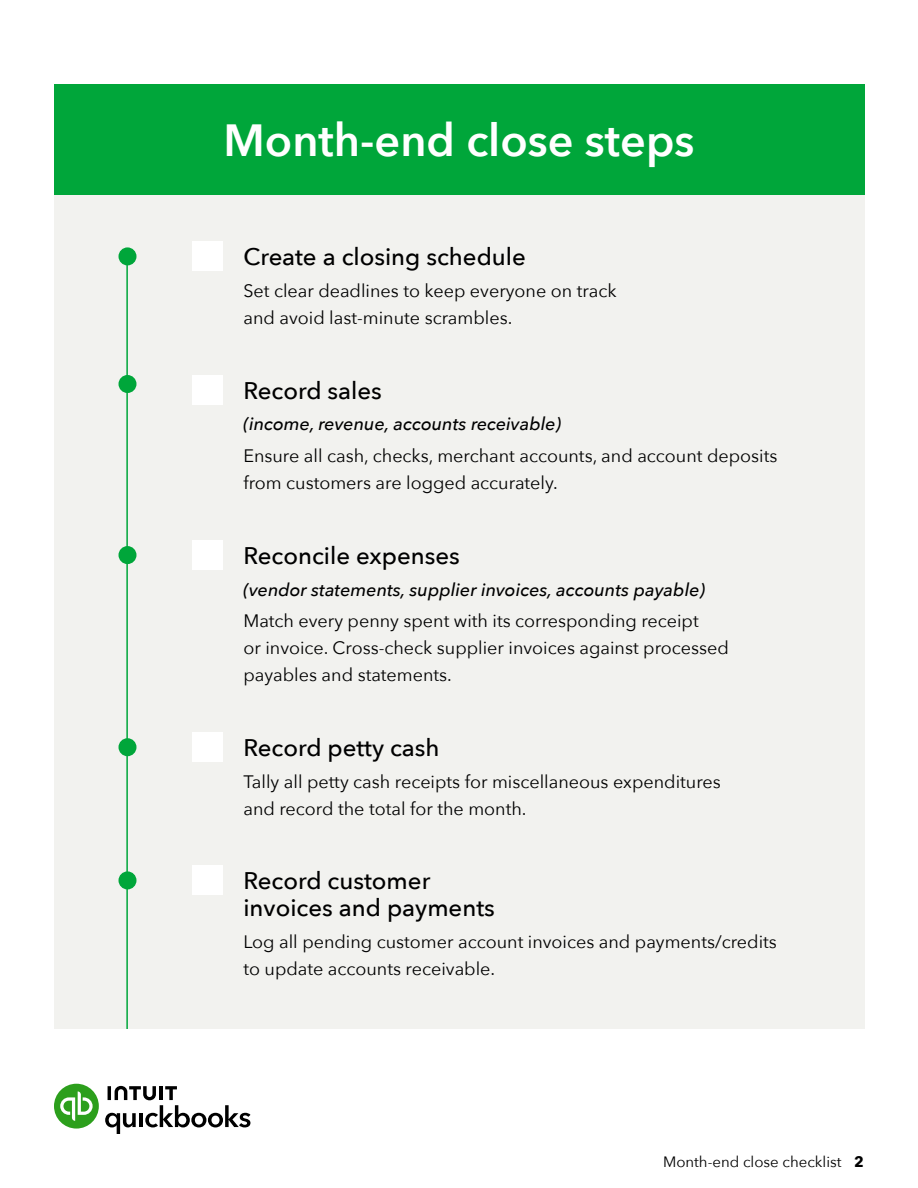
<style>
.page{position:relative;width:918px;height:1188px;background:#fff}
.page>*{position:absolute;margin:0;border:0;box-sizing:border-box;transform-origin:0 0}
.t1{font:600 45px "Avenir Next";color:#fff}
.t2{font:500 24px/27px "Avenir Next";color:#000}
.t3{font:18px/27px "Avenir Next";color:#000}
.t4{font:italic 500 18px "Avenir Next";color:#000}
.t5{font:15px "Avenir Next";color:#000}
.s1{font-weight:700}
</style>
<div class="page">
<div style="left:54px;top:195px;width:810px;height:834px;background:#f2f2ef"></div>
<div style="left:54px;top:1084px;width:45px;height:45px;background:#2c9f1c;border-radius:50%"></div>
<svg style="left:60px;top:1091px;width:33px;height:30px"></svg>
<svg style="left:105px;top:1086px;width:145px;height:48px"></svg>
<div style="left:54px;top:84px;width:810px;height:111px;background:#00a63a"></div>
<hr style="left:126px;top:256px;width:2px;height:773px;background:#00a63a">
<div style="left:119px;top:247px;width:18px;height:18px;background:#00a63a;border-radius:50%"></div>
<div style="left:119px;top:375px;width:18px;height:18px;background:#00a63a;border-radius:50%"></div>
<div style="left:119px;top:546px;width:18px;height:18px;background:#00a63a;border-radius:50%"></div>
<div style="left:119px;top:738px;width:18px;height:18px;background:#00a63a;border-radius:50%"></div>
<div style="left:119px;top:871px;width:18px;height:18px;background:#00a63a;border-radius:50%"></div>
<div style="left:192px;top:241px;width:30px;height:30px;background:#fff"></div>
<div style="left:192px;top:375px;width:30px;height:30px;background:#fff"></div>
<div style="left:192px;top:540px;width:30px;height:30px;background:#fff"></div>
<div style="left:192px;top:732px;width:30px;height:30px;background:#fff"></div>
<div style="left:192px;top:865px;width:30px;height:30px;background:#fff"></div>
<h1 class="t1" style="left:224px;top:122px;width:472px">Month-end close steps</h1>
<h2 class="t2" style="left:243px;top:246px;width:284px">Create a closing schedule</h2>
<p class="t3" style="left:243px;top:279px;width:375px">Set clear deadlines to keep everyone on track and avoid last-minute scrambles.</p>
<h2 class="t2" style="left:243px;top:379px;width:140px">Record sales</h2>
<p class="t4" style="left:243px;top:417px;width:319px">(income, revenue, accounts receivable)</p>
<p class="t3" style="left:243px;top:444px;width:536px">Ensure all cash, checks, merchant accounts, and account deposits from customers are logged accurately.</p>
<h2 class="t2" style="left:243px;top:544px;width:218px">Reconcile expenses</h2>
<p class="t4" style="left:243px;top:582px;width:463px">(vendor statements, supplier invoices, accounts payable)</p>
<p class="t3" style="left:243px;top:609px;width:487px">Match every penny spent with its corresponding receipt<br>or invoice. Cross-check supplier invoices against processed payables and statements.</p>
<h2 class="t2" style="left:243px;top:737px;width:198px">Record petty cash</h2>
<p class="t3" style="left:243px;top:769px;width:479px">Tally all petty cash receipts for miscellaneous expenditures and record the total for the month.</p>
<h2 class="t2" style="left:243px;top:870px;width:253px">Record customer invoices and payments</h2>
<p class="t3" style="left:243px;top:930px;width:535px">Log all pending customer account invoices and payments/credits to update accounts receivable.</p>
<p class="t5" style="left:663px;top:1155px;width:202px">Month-end close checklist <span class="s1">2</span></p>
</div>
